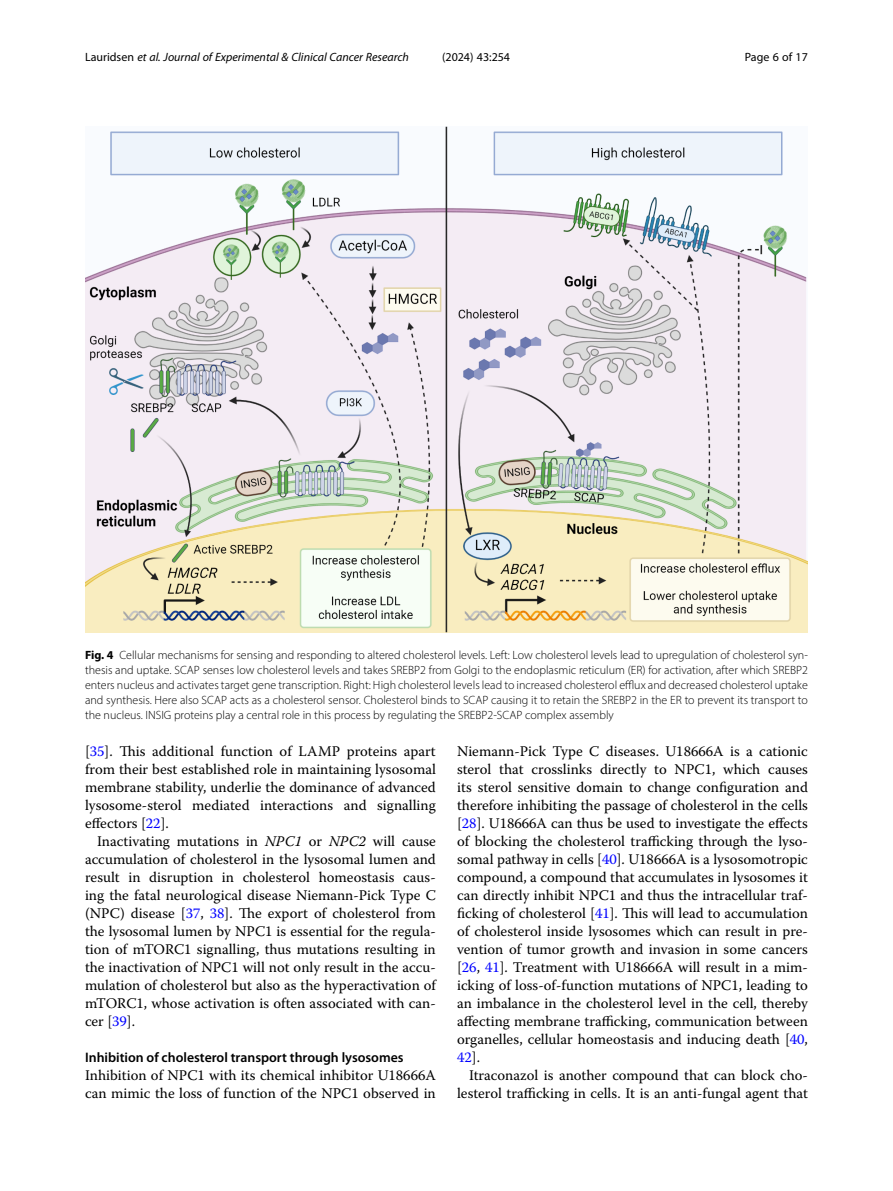
<style>
.page{position:relative;width:893px;height:1191px;background:#fff}
.page>*{position:absolute;margin:0;border:0;box-sizing:border-box;transform-origin:0 0}
.Body_Text{font:14.7px/18px "Warnock Pro";color:#000}
.Body_Text_Indent{font:14.7px/18px "Warnock Pro";color:#000;text-align:justify}
.Head_2{font:600 13.8px "Myriad Pro";color:#000}
.Figure_Caption{font:300 12px/15px "Myriad Pro";color:#000;text-align:justify}
.t1{font:italic 12px "Myriad Pro";color:#000}
.t2{font:12px "Myriad Pro";color:#000}
.s1{font-style:normal}
.s2{font-weight:700}
.s3{color:#00f}
.s4{font-style:italic}
</style>
<div class="page">
<img style="left:85px;top:126px;width:723px;height:506px">
<p class="t1" style="left:85px;top:50px;width:325px"><span class="s1">Lauridsen</span> et al. Journal of Experimental &amp; Clinical Cancer Research</p>
<p class="t2" style="left:442px;top:50px;width:70px">(2024) 43:254</p>
<p class="t2" style="left:745px;top:50px;width:65px">Page 6 of 17</p>
<p class="Figure_Caption" style="left:85px;top:648px;width:724px"><span class="s2">Fig. 4</span> Cellular mechanisms for sensing and responding to altered cholesterol levels. Left: Low cholesterol levels lead to upregulation of cholesterol syn&shy;thesis and uptake. SCAP senses low cholesterol levels and takes SREBP2 from Golgi to the endoplasmic reticulum (ER) for activation, after which SREBP2 enters nucleus and activates target gene transcription. Right: High cholesterol levels lead to increased cholesterol efflux and decreased cholesterol uptake and synthesis. Here also SCAP acts as a cholesterol sensor. Cholesterol binds to SCAP causing it to retain the SREBP2 in the ER to prevent its transport to the nucleus. INSIG proteins play a central role in this process by regulating the SREBP2-SCAP complex assembly</p>
<p class="Body_Text_Indent" style="left:85px;top:742px;width:352px">[<span class="s3">35</span>]. This additional function of LAMP proteins apart from their best established role in maintaining lysosomal membrane stability, underlie the dominance of advanced lysosome-sterol mediated interactions and signalling effectors [<span class="s3">22</span>].</p>
<p class="Body_Text_Indent" style="left:85px;top:832px;width:352px;text-indent:12px">Inactivating mutations in <span class="s4">NPC1</span> or <span class="s4">NPC2</span> will cause accumulation of cholesterol in the lysosomal lumen and result in disruption in cholesterol homeostasis caus&shy;ing the fatal neurological disease Niemann-Pick Type C (NPC) disease [<span class="s3">37</span>, <span class="s3">38</span>]. The export of cholesterol from the lysosomal lumen by NPC1 is essential for the regula&shy;tion of mTORC1 signalling, thus mutations resulting in the inactivation of NPC1 will not only result in the accu&shy;mulation of cholesterol but also as the hyperactivation of mTORC1, whose activation is often associated with can&shy;cer [<span class="s3">39</span>].</p>
<p class="Head_2" style="left:85px;top:1049px;width:320px">Inhibition of cholesterol transport through lysosomes</p>
<p class="Body_Text" style="left:85px;top:1066px;width:352px">Inhibition of NPC1 with its chemical inhibitor U18666A can mimic the loss of function of the NPC1 observed in</p>
<p class="Body_Text" style="left:457px;top:742px;width:352px;text-align:justify">Niemann-Pick Type C diseases. U18666A is a cationic sterol that crosslinks directly to NPC1, which causes its sterol sensitive domain to change configuration and therefore inhibiting the passage of cholesterol in the cells [<span class="s3">28</span>]. U18666A can thus be used to investigate the effects of blocking the cholesterol trafficking through the lyso&shy;somal pathway in cells [<span class="s3">40</span>]. U18666A is a lysosomotropic compound, a compound that accumulates in lysosomes it can directly inhibit NPC1 and thus the intracellular traf&shy;ficking of cholesterol [<span class="s3">41</span>]. This will lead to accumulation of cholesterol inside lysosomes which can result in pre&shy;vention of tumor growth and invasion in some cancers [<span class="s3">26</span>, <span class="s3">41</span>]. Treatment with U18666A will result in a mim&shy;icking of loss-of-function mutations of NPC1, leading to an imbalance in the cholesterol level in the cell, thereby affecting membrane trafficking, communication between organelles, cellular homeostasis and inducing death [<span class="s3">40</span>, <span class="s3">42</span>].</p>
<p class="Body_Text_Indent" style="left:457px;top:1066px;width:352px;text-align:right">Itraconazol is another compound that can block cho&shy;lesterol trafficking in cells. It is an anti-fungal agent that</p>
</div>
